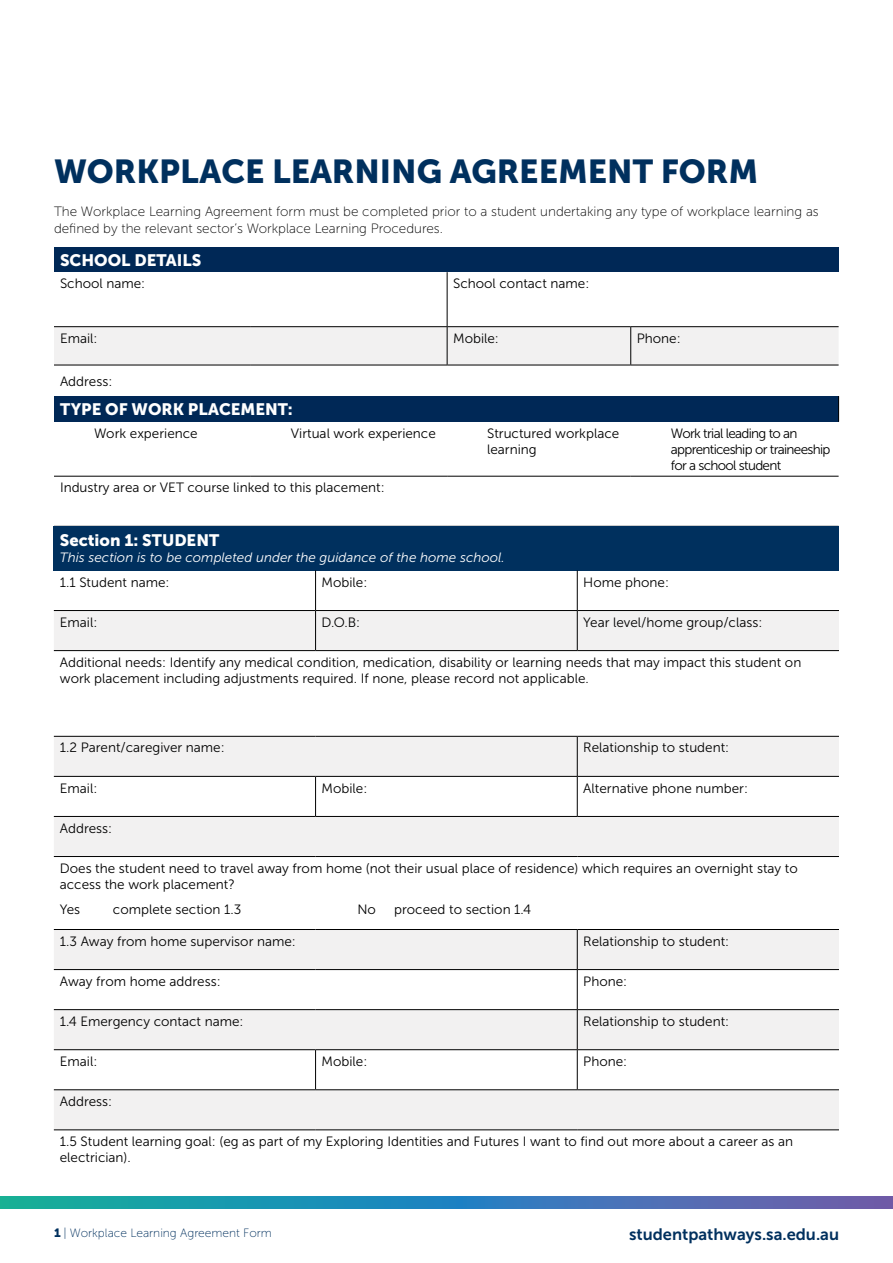
<style>
.page{position:relative;width:893px;height:1263px;background:#fff}
.page>*{position:absolute;margin:0;border:0;box-sizing:border-box;transform-origin:0 0}
.t1{font:33px "Museo Sans 900";color:#00305e}
.t2{font:16.5px "Museo Sans 900";color:#fff}
.t3{font:16.5px "Museo Sans 700";color:#00305e}
.t4{font:13.5px/16.2px "Museo Sans 300";color:#000}
.t5{font:13.5px/16.2px "Museo Sans 100";color:#000}
.t6{font:13.5px/16.2px "Museo Sans 300";letter-spacing:-.05em;color:#000}
.t7{font:italic 13.5px "Museo Sans 300";color:#fff}
.t8{font:12px "Museo Sans 100";color:#00305e}
.s1{font-family:"Museo Sans 900"}
</style>
<div class="page">
<svg style="left:0;top:1196px;width:893px;height:13px;background:#3383b1"></svg>
<div style="left:54px;top:247px;width:785px;height:25px;background:#002856"></div>
<div style="left:54px;top:327px;width:785px;height:38px;background:#f2f1f1"></div>
<div style="left:54px;top:396px;width:785px;height:26px;background:#002856"></div>
<svg style="left:838px;top:396px;width:1px;height:26px"></svg>
<hr style="left:54px;top:476px;width:197px;height:1px;background:#000">
<hr style="left:251px;top:476px;width:196px;height:1px;background:#000">
<hr style="left:447px;top:476px;width:184px;height:1px;background:#000">
<hr style="left:631px;top:476px;width:208px;height:1px;background:#000">
<hr style="left:447px;top:272px;width:1px;height:54px;background:#000">
<hr style="left:54px;top:326px;width:197px;height:1px;background:#000">
<hr style="left:251px;top:326px;width:196px;height:1px;background:#000">
<hr style="left:447px;top:326px;width:184px;height:1px;background:#000">
<hr style="left:447px;top:327px;width:1px;height:38px;background:#000">
<hr style="left:631px;top:326px;width:208px;height:1px;background:#000">
<hr style="left:630px;top:327px;width:1px;height:38px;background:#000">
<hr style="left:54px;top:365px;width:197px;height:1px;background:#000">
<hr style="left:251px;top:365px;width:196px;height:1px;background:#000">
<hr style="left:447px;top:365px;width:184px;height:1px;background:#000">
<hr style="left:631px;top:365px;width:208px;height:1px;background:#000">
<div style="left:54px;top:526px;width:785px;height:44px;background:#00305e"></div>
<svg style="left:54px;top:611px;width:785px;height:518px"></svg>
<hr style="left:315px;top:570px;width:1px;height:40px;background:#000">
<hr style="left:577px;top:570px;width:1px;height:40px;background:#000">
<hr style="left:54px;top:610px;width:262px;height:1px;background:#000">
<hr style="left:316px;top:610px;width:261px;height:1px;background:#000">
<hr style="left:315px;top:611px;width:1px;height:39px;background:#000">
<hr style="left:577px;top:610px;width:262px;height:1px;background:#000">
<hr style="left:577px;top:611px;width:1px;height:39px;background:#000">
<hr style="left:54px;top:650px;width:262px;height:1px;background:#000">
<hr style="left:316px;top:650px;width:261px;height:1px;background:#000">
<hr style="left:577px;top:650px;width:262px;height:1px;background:#000">
<hr style="left:54px;top:736px;width:262px;height:1px;background:#000">
<hr style="left:316px;top:736px;width:261px;height:1px;background:#000">
<hr style="left:577px;top:736px;width:262px;height:1px;background:#000">
<hr style="left:577px;top:737px;width:1px;height:39px;background:#000">
<hr style="left:54px;top:776px;width:262px;height:1px;background:#000">
<hr style="left:316px;top:776px;width:261px;height:1px;background:#000">
<hr style="left:315px;top:777px;width:1px;height:39px;background:#000">
<hr style="left:577px;top:776px;width:262px;height:1px;background:#000">
<hr style="left:577px;top:777px;width:1px;height:39px;background:#000">
<hr style="left:54px;top:816px;width:262px;height:1px;background:#000">
<hr style="left:316px;top:816px;width:261px;height:1px;background:#000">
<hr style="left:577px;top:816px;width:262px;height:1px;background:#000">
<hr style="left:54px;top:856px;width:262px;height:1px;background:#000">
<hr style="left:316px;top:856px;width:261px;height:1px;background:#000">
<hr style="left:577px;top:856px;width:262px;height:1px;background:#000">
<hr style="left:54px;top:929px;width:262px;height:1px;background:#000">
<hr style="left:316px;top:929px;width:261px;height:1px;background:#000">
<hr style="left:577px;top:929px;width:262px;height:1px;background:#000">
<hr style="left:577px;top:930px;width:1px;height:39px;background:#000">
<hr style="left:54px;top:969px;width:262px;height:1px;background:#000">
<hr style="left:316px;top:969px;width:261px;height:1px;background:#000">
<hr style="left:577px;top:969px;width:262px;height:1px;background:#000">
<hr style="left:577px;top:970px;width:1px;height:39px;background:#000">
<hr style="left:54px;top:1009px;width:262px;height:1px;background:#000">
<hr style="left:316px;top:1009px;width:261px;height:1px;background:#000">
<hr style="left:577px;top:1009px;width:262px;height:1px;background:#000">
<hr style="left:577px;top:1010px;width:1px;height:39px;background:#000">
<hr style="left:54px;top:1049px;width:262px;height:1px;background:#000">
<hr style="left:316px;top:1049px;width:261px;height:1px;background:#000">
<hr style="left:315px;top:1050px;width:1px;height:39px;background:#000">
<hr style="left:577px;top:1049px;width:262px;height:1px;background:#000">
<hr style="left:577px;top:1050px;width:1px;height:39px;background:#000">
<hr style="left:54px;top:1089px;width:262px;height:1px;background:#000">
<hr style="left:316px;top:1089px;width:261px;height:1px;background:#000">
<hr style="left:577px;top:1089px;width:262px;height:1px;background:#000">
<hr style="left:54px;top:1129px;width:262px;height:1px;background:#000">
<hr style="left:316px;top:1129px;width:261px;height:1px;background:#000">
<hr style="left:577px;top:1129px;width:262px;height:1px;background:#000">
<h1 class="t1" style="left:54px;top:153px;width:706px">WORKPLACE LEARNING AGREEMENT FORM</h1>
<p class="t5" style="left:54px;top:204px;width:766px">The Workplace Learning Agreement form must be completed prior to a student undertaking any type of workplace learning as defined by the relevant sector’s Workplace Learning Procedures.</p>
<p class="t2" style="left:60px;top:251px;width:143px">SCHOOL DETAILS</p>
<p class="t4" style="left:60px;top:276px;width:87px">School name:</p>
<p class="t4" style="left:453px;top:276px;width:138px">School contact name:</p>
<p class="t4" style="left:60px;top:330px;width:39px">Email:</p>
<p class="t4" style="left:453px;top:330px;width:47px">Mobile:</p>
<p class="t4" style="left:637px;top:330px;width:45px">Phone:</p>
<p class="t4" style="left:60px;top:373px;width:54px">Address:</p>
<p class="t2" style="left:60px;top:400px;width:234px">TYPE OF WORK PLACEMENT:</p>
<p class="t4" style="left:94px;top:425px;width:105px">Work experience</p>
<p class="t4" style="left:291px;top:425px;width:146px">Virtual work experience</p>
<p class="t4" style="left:487px;top:425px;width:134px">Structured workplace learning</p>
<p class="t6" style="left:671px;top:425px;width:161px">Work trial leading to an apprenticeship or traineeship for a school student</p>
<p class="t4" style="left:60px;top:480px;width:326px">Industry area or VET course linked to this placement:</p>
<p class="t2" style="left:60px;top:531px;width:161px">Section 1: STUDENT</p>
<p class="t7" style="left:60px;top:550px;width:446px">This section is to be completed under the guidance of the home school.</p>
<p class="t4" style="left:60px;top:574px;width:111px">1.1 Student name:</p>
<p class="t4" style="left:322px;top:574px;width:47px">Mobile:</p>
<p class="t4" style="left:583px;top:574px;width:87px">Home phone:</p>
<p class="t4" style="left:60px;top:614px;width:39px">Email:</p>
<p class="t4" style="left:322px;top:614px;width:40px">D.O.B:</p>
<p class="t4" style="left:583px;top:614px;width:181px">Year level/home group/class:</p>
<p class="t4" style="left:60px;top:654px;width:743px">Additional needs: Identify any medical condition, medication, disability or learning needs that may impact this student on work placement including adjustments required. If none, please record not applicable.</p>
<p class="t4" style="left:60px;top:740px;width:166px">1.2 Parent/caregiver name:</p>
<p class="t4" style="left:583px;top:740px;width:147px">Relationship to student:</p>
<p class="t4" style="left:60px;top:780px;width:39px">Email:</p>
<p class="t4" style="left:322px;top:780px;width:47px">Mobile:</p>
<p class="t4" style="left:583px;top:780px;width:166px">Alternative phone number:</p>
<p class="t4" style="left:60px;top:820px;width:54px">Address:</p>
<p class="t4" style="left:60px;top:860px;width:739px">Does the student need to travel away from home (not their usual place of residence) which requires an overnight stay to access the work placement?</p>
<p class="t4" style="left:60px;top:901px;width:22px">Yes</p>
<p class="t4" style="left:113px;top:901px;width:130px">complete section 1.3</p>
<p class="t4" style="left:357px;top:901px;width:20px">No</p>
<p class="t4" style="left:394px;top:901px;width:138px">proceed to section 1.4</p>
<p class="t4" style="left:60px;top:933px;width:238px">1.3 Away from home supervisor name:</p>
<p class="t4" style="left:583px;top:933px;width:147px">Relationship to student:</p>
<p class="t4" style="left:60px;top:973px;width:162px">Away from home address:</p>
<p class="t4" style="left:583px;top:973px;width:45px">Phone:</p>
<p class="t4" style="left:60px;top:1013px;width:185px">1.4 Emergency contact name:</p>
<p class="t4" style="left:583px;top:1013px;width:147px">Relationship to student:</p>
<p class="t4" style="left:60px;top:1053px;width:39px">Email:</p>
<p class="t4" style="left:322px;top:1053px;width:47px">Mobile:</p>
<p class="t4" style="left:583px;top:1053px;width:45px">Phone:</p>
<p class="t4" style="left:60px;top:1093px;width:54px">Address:</p>
<p class="t4" style="left:60px;top:1133px;width:735px">1.5 Student learning goal: (eg as part of my Exploring Identities and Futures I want to find out more about a career as an electrician).</p>
<p class="t8" style="left:54px;top:1226px;width:219px"><span class="s1">1</span> | Workplace Learning Agreement Form</p>
<p class="t3" style="left:629px;top:1225px;width:211px">studentpathways.sa.edu.au</p>
</div>
